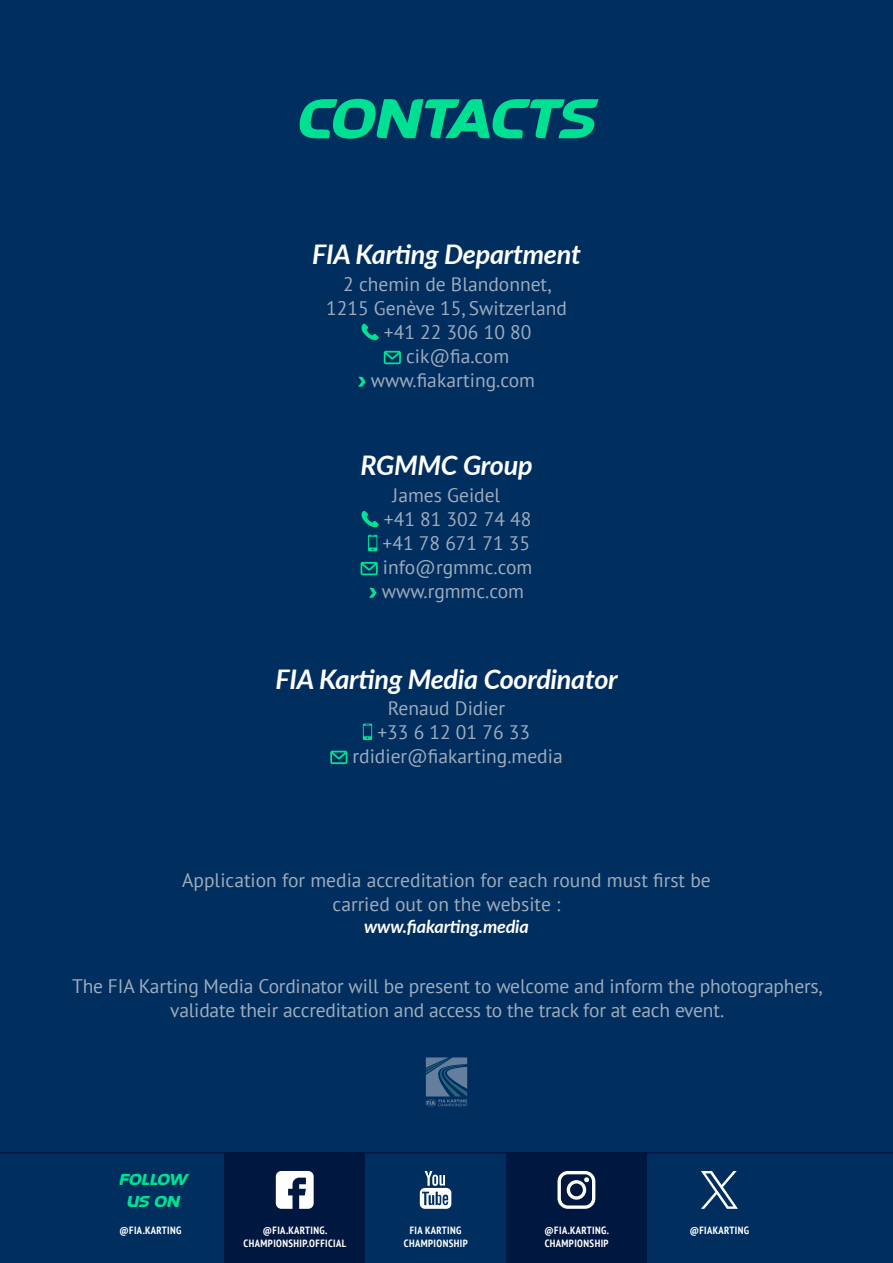
<style>
.page{position:relative;width:893px;height:1263px;background:#002e5f}
.page>*{position:absolute;margin:0;border:0;box-sizing:border-box;transform-origin:0 0}
.t1{font:italic 800 63.3px "September";letter-spacing:-.02em;color:#00e093}
.t2{font:italic 700 27px "Lato";letter-spacing:-.01em;color:#fff}
.t3{font:19.5px/24px "PT Sans";color:#a0acbc;text-align:center}
.t4{font:italic 700 18px "Lato";letter-spacing:-.01em;color:#fff}
.t5{font:italic 800 18px/21.6px "September";letter-spacing:-.02em;color:#00e093;text-align:center}
.t6{font:700 13.5px "Alverata";color:#fff}
.t7{font:700 condensed 10.5px/12.6px "PT Sans";letter-spacing:.04em;color:#fff;text-align:center}
</style>
<div class="page">
<hr style="left:0;top:1152px;width:893px;height:1px;background:#001740">
<svg style="left:426px;top:1057px;width:41px;height:49px"></svg>
<div style="left:506px;top:1153px;width:141px;height:110px;background:#001740"></div>
<div style="left:225px;top:1153px;width:140px;height:110px;background:#001740"></div>
<svg style="left:276px;top:1171px;width:38px;height:38px"></svg>
<svg style="left:420px;top:1171px;width:31px;height:38px"></svg>
<svg style="left:557px;top:1171px;width:38px;height:38px"></svg>
<svg style="left:701px;top:1171px;width:37px;height:38px"></svg>
<svg style="left:361px;top:324px;width:18px;height:17px"></svg>
<svg style="left:384px;top:351px;width:17px;height:13px"></svg>
<svg style="left:358px;top:377px;width:8px;height:10px"></svg>
<svg style="left:361px;top:511px;width:18px;height:17px"></svg>
<svg style="left:368px;top:535px;width:9px;height:16px"></svg>
<svg style="left:361px;top:562px;width:17px;height:13px"></svg>
<svg style="left:369px;top:588px;width:8px;height:10px"></svg>
<svg style="left:363px;top:724px;width:9px;height:16px"></svg>
<svg style="left:330px;top:751px;width:17px;height:13px"></svg>
<h1 class="t1" style="left:297px;top:77px;width:301px">CONTACTS</h1>
<h2 class="t2" style="left:312px;top:234px;width:270px">FIA Karting Department</h2>
<p class="t3" style="left:343px;top:271px;width:210px">2 chemin de Blandonnet,</p>
<p class="t3" style="left:326px;top:295px;width:242px">1215 Genève 15, Switzerland</p>
<p class="t3" style="left:384px;top:319px;width:149px">+41 22 306 10 80</p>
<p class="t3" style="left:406px;top:343px;width:105px">cik@fia.com</p>
<p class="t3" style="left:371px;top:367px;width:166px">www.fiakarting.com</p>
<h2 class="t2" style="left:360px;top:446px;width:174px">RGMMC Group</h2>
<p class="t3" style="left:382px;top:482px;width:152px;text-align:left;text-indent:11px">James Geidel +41 81 302 74 48 +41 78 671 71 35 info@rgmmc.com www.rgmmc.com</p>
<h2 class="t2" style="left:276px;top:659px;width:344px">FIA Karting Media Coordinator</h2>
<p class="t3" style="left:388px;top:695px;width:119px">Renaud Didier</p>
<p class="t3" style="left:377px;top:719px;width:154px">+33 6 12 01 76 33</p>
<p class="t3" style="left:353px;top:743px;width:212px">rdidier@fiakarting.media</p>
<p class="t3" style="left:182px;top:868px;width:530px">Application for media accreditation for each round must first be carried out on the website :</p>
<p class="t4" style="left:364px;top:913px;width:166px">www.fiakarting.media</p>
<p class="t3" style="left:72px;top:973px;width:752px">The FIA Karting Media Cordinator will be present to welcome and inform the photographers, validate their accreditation and access to the track for at each event.</p>
<p class="t5" style="left:119px;top:1168px;width:70px">FOLLOW<br>US ON</p>
<p class="t7" style="left:120px;top:1224px;width:63px">@FIA.KARTING</p>
<p class="t7" style="left:244px;top:1224px;width:104px">@FIA.KARTING.<br>CHAMPIONSHIP.OFFICIAL</p>
<p class="t7" style="left:404px;top:1224px;width:65px">FIA KARTING<br>CHAMPIONSHIP</p>
<p class="t7" style="left:545px;top:1224px;width:66px">@FIA.KARTING.</p>
<p class="t7" style="left:690px;top:1224px;width:61px">@FIAKARTING</p>
<p class="t6" style="left:291px;top:1218px;width:10px">9</p>
<p class="t7" style="left:545px;top:1236px;width:65px">CHAMPIONSHIP</p>
</div>
